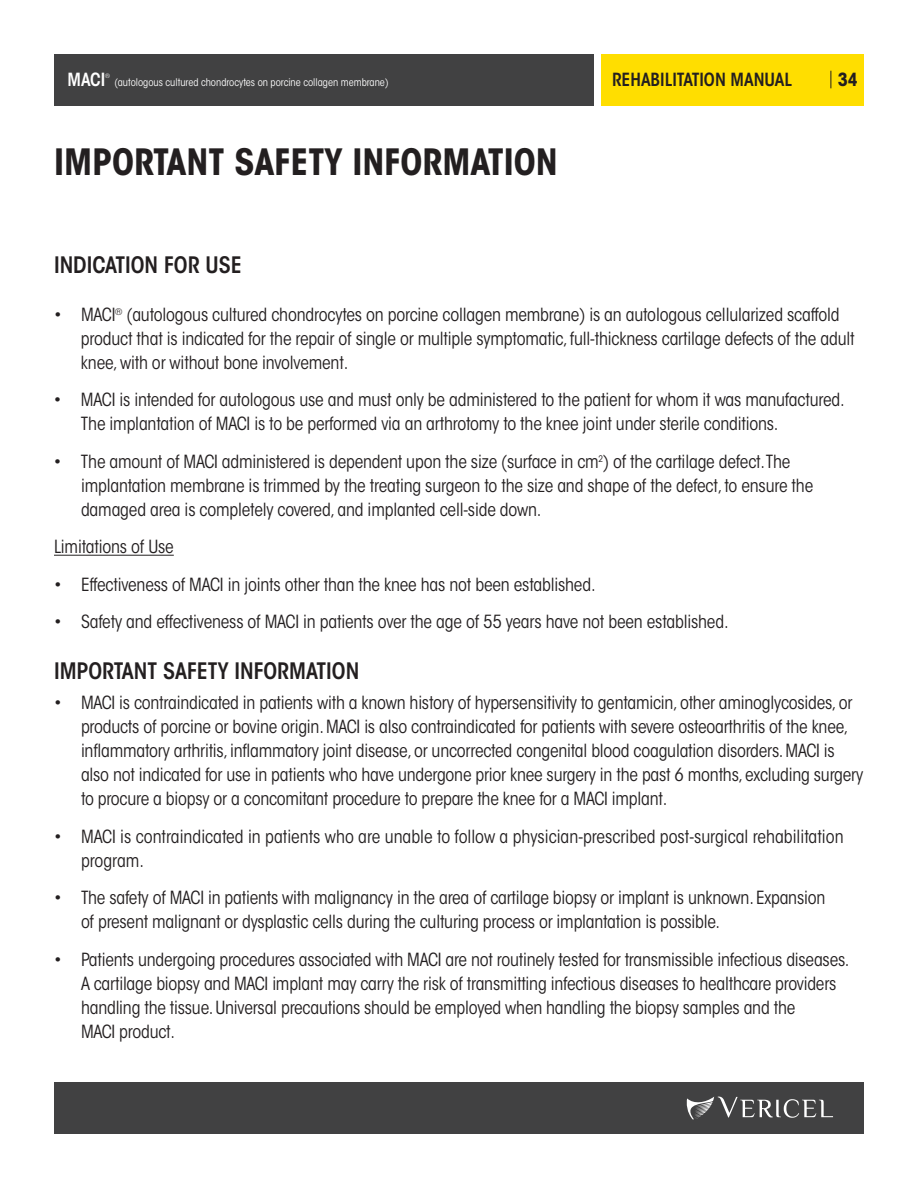
<style>
.page{position:relative;width:918px;height:1188px;background:#fff}
.page>*{position:absolute;margin:0;border:0;box-sizing:border-box;transform-origin:0 0}
.t1{font:700 condensed 36px "ITC Avant Garde Std";color:#231f20}
.t2{font:600 condensed 22.5px "ITC Avant Garde Std";color:#231f20}
.t3{font:condensed 18px/24px "ITC Avant Garde Std";letter-spacing:-.01em;color:#231f20}
.t4{font:600 condensed 18px "ITC Avant Garde Std";color:#231f20}
.t5{font:600 condensed 18px "ITC Avant Garde Std";color:#fff}
.t6{font:700 condensed 18px "ITC Avant Garde Std";color:#231f20}
.t7{font:condensed 10.5px "ITC Avant Garde Std";color:#fff}
.t8{font:condensed 6px "ITC Avant Garde Std";color:#fff}
</style>
<div class="page">
<div style="left:601px;top:54px;width:263px;height:51px;background:#ffde00"></div>
<div style="left:54px;top:54px;width:540px;height:51px;background:#414142"></div>
<div style="left:54px;top:1083px;width:810px;height:51px;background:#414142"></div>
<svg style="left:831px;top:71px;width:1px;height:17px"></svg>
<svg style="left:687px;top:1097px;width:146px;height:23px"></svg>
<hr style="left:54px;top:555px;width:120px;height:1px;background:#231f20">
<p class="t5" style="left:68px;top:68px;width:39px">MACI</p>
<p class="t6" style="left:838px;top:68px;width:22px">34</p>
<p class="t7" style="left:114px;top:76px;width:276px">(autologous cultured chondrocytes on porcine collagen membrane)</p>
<p class="t4" style="left:612px;top:68px;width:182px">REHABILITATION MANUAL</p>
<p class="t8" style="left:105px;top:72px;width:6px">®</p>
<h1 class="t1" style="left:54px;top:139px;width:505px">IMPORTANT SAFETY INFORMATION</h1>
<p class="t2" style="left:54px;top:251px;width:189px">INDICATION FOR USE</p>
<p class="t3" style="left:81px;top:302px;width:775px;text-indent:-27px">• MACI<sup>®</sup> (autologous cultured chondrocytes on porcine collagen membrane) is an autologous cellularized scaffold product that is indicated for the repair of single or multiple symptomatic, full-thickness cartilage defects of the adult knee, with or without bone involvement.</p>
<p class="t3" style="left:81px;top:388px;width:765px;text-indent:-27px">• MACI is intended for autologous use and must only be administered to the patient for whom it was manufactured.<br>The implantation of MACI is to be performed via an arthrotomy to the knee joint under sterile conditions.</p>
<p class="t3" style="left:81px;top:449px;width:734px;text-indent:-27px">• The amount of MACI administered is dependent upon the size (surface in cm<sup>2</sup>) of the cartilage defect.The implantation membrane is trimmed by the treating surgeon to the size and shape of the defect, to ensure the damaged area is completely covered, and implanted cell-side down.</p>
<p class="t3" style="left:54px;top:535px;width:121px">Limitations of Use</p>
<p class="t3" style="left:54px;top:572px;width:543px">• Effectiveness of MACI in joints other than the knee has not been established.</p>
<p class="t3" style="left:54px;top:610px;width:676px">• Safety and effectiveness of MACI in patients over the age of 55 years have not been established.</p>
<p class="t2" style="left:54px;top:656px;width:307px">IMPORTANT SAFETY INFORMATION</p>
<p class="t3" style="left:81px;top:691px;width:784px;text-indent:-27px">• MACI is contraindicated in patients with a known history of hypersensitivity to gentamicin, other aminoglycosides, or products of porcine or bovine origin. MACI is also contraindicated for patients with severe osteoarthritis of the knee, inflammatory arthritis, inflammatory joint disease, or uncorrected congenital blood coagulation disorders. MACI is also not indicated for use in patients who have undergone prior knee surgery in the past 6 months, excluding surgery to procure a biopsy or a concomitant procedure to prepare the knee for a MACI implant.</p>
<p class="t3" style="left:81px;top:824px;width:764px;text-indent:-27px">• MACI is contraindicated in patients who are unable to follow a physician-prescribed post-surgical rehabilitation program.</p>
<p class="t3" style="left:81px;top:886px;width:746px;text-indent:-27px">• The safety of MACI in patients with malignancy in the area of cartilage biopsy or implant is unknown. Expansion of present malignant or dysplastic cells during the culturing process or implantation is possible.</p>
<p class="t3" style="left:81px;top:947px;width:770px;text-indent:-27px">• Patients undergoing procedures associated with MACI are not routinely tested for transmissible infectious diseases.<br>A cartilage biopsy and MACI implant may carry the risk of transmitting infectious diseases to healthcare providers handling the tissue. Universal precautions should be employed when handling the biopsy samples and the<br>MACI product.</p>
</div>
